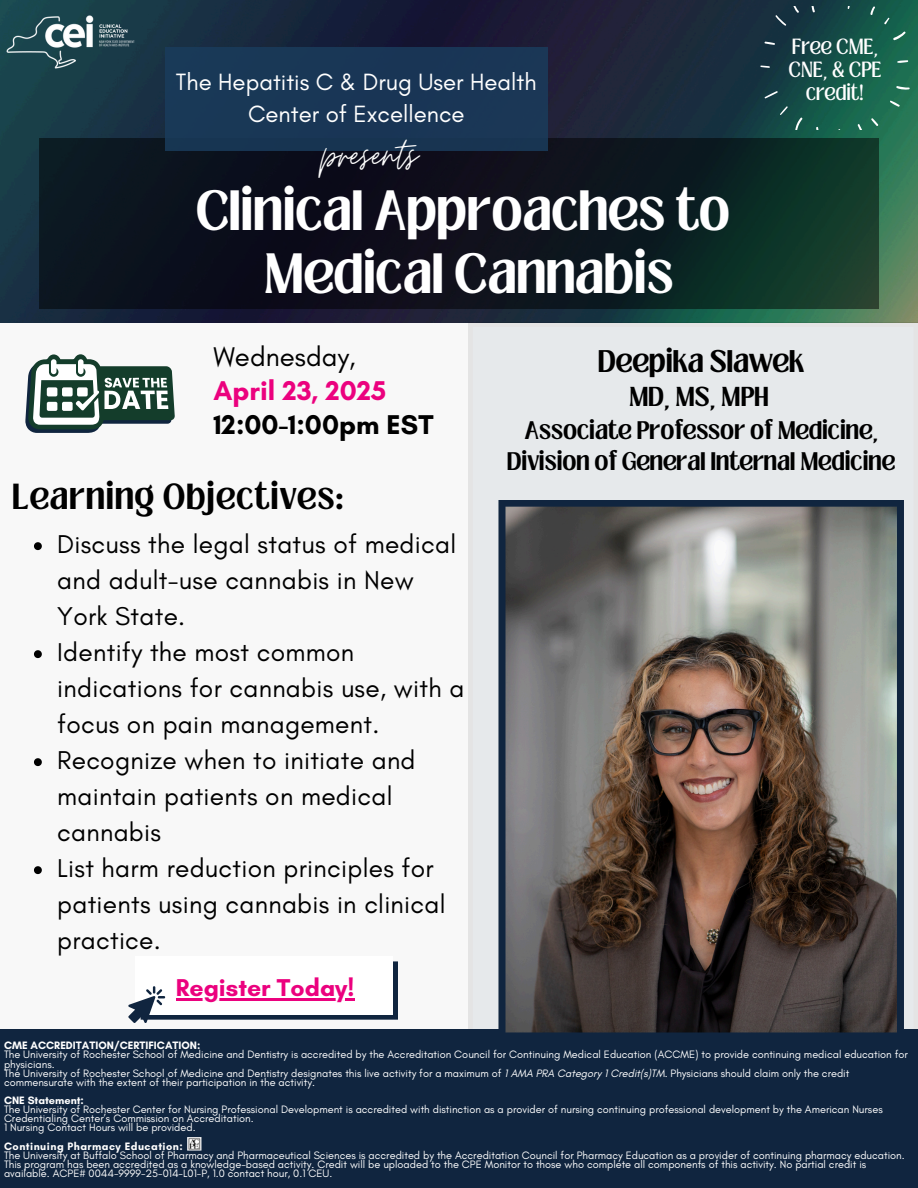
<style>
.page{position:relative;width:918px;height:1188px;background:#f8f8f8}
.page>*{position:absolute;margin:0;border:0;box-sizing:border-box;transform-origin:0 0}
.t1{font:48px "Moon Time";color:#fff}
.t2{font:700 43.5px/63px "Loubag";color:#fff;text-align:center}
.t3{font:700 27.75px "Loubag";letter-spacing:.035em;color:#000}
.t4{font:700 27.6px/33.8px "Glacial Indifference";color:#eb017e}
.t5{font:700 27.6px "Glacial Indifference";color:#000}
.t6{font:26.25px/36px "Glacial Indifference";letter-spacing:.01em;color:#000}
.t7{font:700 24.75px "Glacial Indifference";color:#eb017e}
.t8{font:24px/32.7px "Glacial Indifference";color:#fff;text-align:center}
.t9{font:700 24px "Loubag";color:#000}
.t10{font:700 21px "Loubag";color:#000}
.t11{font:700 19.5px/31.5px "Loubag";color:#000;text-align:center}
.t12{font:16.8px/23px "Loubag";color:#fff;text-align:center}
.t13{font:10.95px/9.1px "Glacial Indifference";color:#fff}
.t14{font:700 10.95px "Glacial Indifference";color:#fff}
.t15{font:700 10.95px "Glacial Indifference";letter-spacing:.045em;color:#fff}
.s1{font-weight:400;color:#000}
.s2{font-style:italic}
</style>
<div class="page">
<img style="left:0;top:0;width:918px;height:322px">
<div style="left:468px;top:322px;width:450px;height:708px;background:#e6e9eb"></div>
<div style="left:0;top:1030px;width:918px;height:158px;background:#10253f"></div>
<svg style="left:39px;top:138px;width:840px;height:171px;fill:#0c151d"></svg>
<div style="left:165px;top:48px;width:382px;height:103px;background:#1a3c5c"></div>
<img style="left:6px;top:16px;width:129px;height:52px">
<div style="left:135px;top:956px;width:257px;height:58px;background:#fff"></div>
<svg style="left:128px;top:961px;width:270px;height:62px"></svg>
<svg style="left:498px;top:500px;width:406px;height:533px"></svg>
<svg style="left:760px;top:7px;width:150px;height:122px"></svg>
<svg style="left:25px;top:354px;width:150px;height:79px"></svg>
<svg style="left:34px;top:542px;width:8px;height:8px"></svg>
<svg style="left:34px;top:650px;width:8px;height:8px"></svg>
<svg style="left:34px;top:758px;width:8px;height:8px"></svg>
<svg style="left:34px;top:866px;width:8px;height:8px"></svg>
<img style="left:188px;top:1137px;width:13px;height:14px">
<p class="t8" style="left:176px;top:65px;width:362px">The Hepatitis C &amp; Drug User Health<br>Center of Excellence</p>
<h1 class="t1" style="left:322px;top:126px;width:98px">presents</h1>
<h2 class="t2" style="left:196px;top:180px;width:536px">Clinical Approaches to<br>Medical Cannabis</h2>
<p class="t12" style="left:789px;top:35px;width:94px">Free CME,<br>CNE, &amp; CPE credit!</p>
<p class="t4" style="left:213px;top:340px;width:175px"><span class="s1">Wednesday,<br></span>April 23, 2025</p>
<h6 class="t5" style="left:213px;top:408px;width:222px">12:00-1:00pm EST</h6>
<p class="t3" style="left:13px;top:475px;width:333px">Learning Objectives:</p>
<p class="t6" style="left:57px;top:526px;width:400px">Discuss the legal status of medical and adult-use cannabis in New<br>York State.</p>
<p class="t6" style="left:57px;top:634px;width:409px">Identify the most common indications for cannabis use, with a focus on pain management.</p>
<p class="t6" style="left:57px;top:742px;width:360px">Recognize when to initiate and maintain patients on medical cannabis</p>
<p class="t6" style="left:57px;top:850px;width:390px">List harm reduction principles for patients using cannabis in clinical practice.</p>
<p class="t7" style="left:176px;top:972px;width:180px">Register Today!</p>
<h5 class="t9" style="left:598px;top:342px;width:207px">Deepika Slawek</h5>
<p class="t10" style="left:629px;top:380px;width:141px">MD, MS, MPH</p>
<p class="t11" style="left:507px;top:415px;width:389px">Associate Professor of Medicine,<br>Division of General Internal Medicine</p>
<h4 class="t14" style="left:4px;top:1039px;width:198px">CME ACCREDITATION/CERTIFICATION:</h4>
<p class="t13" style="left:4px;top:1050px;width:905px">The University of Rochester School of Medicine and Dentistry is accredited by the Accreditation Council for Continuing Medical Education (ACCME) to provide continuing medical education for physicians.</p>
<p class="t13" style="left:4px;top:1068px;width:847px">The University of Rochester School of Medicine and Dentistry designates this live activity for a maximum of <span class="s2">1 AMA PRA Category 1 Credit(s)TM</span>. Physicians should claim only the credit commensurate with the extent of their participation in the activity.</p>
<p class="t14" style="left:4px;top:1094px;width:81px">CNE Statement:</p>
<p class="t13" style="left:4px;top:1105px;width:880px">The University of Rochester Center for Nursing Professional Development is accredited with distinction as a provider of nursing continuing professional development by the American Nurses<br>Credentialing Center’s Commission on Accreditation.</p>
<p class="t13" style="left:4px;top:1123px;width:193px">1 Nursing Contact Hours will be provided.</p>
<p class="t15" style="left:4px;top:1139px;width:180px">Continuing Pharmacy Education:</p>
<p class="t13" style="left:4px;top:1150px;width:902px">The University at Buffalo School of Pharmacy and Pharmaceutical Sciences is accredited by the Accreditation Council for Pharmacy Education as a provider of continuing pharmacy education.<br>This program has been accredited as a knowledge-based activity. Credit will be uploaded to the CPE Monitor to those who complete all components of this activity. No partial credit is available. ACPE# 0044-9999-25-014-L01-P, 1.0 contact hour, 0.1 CEU.</p>
</div>
